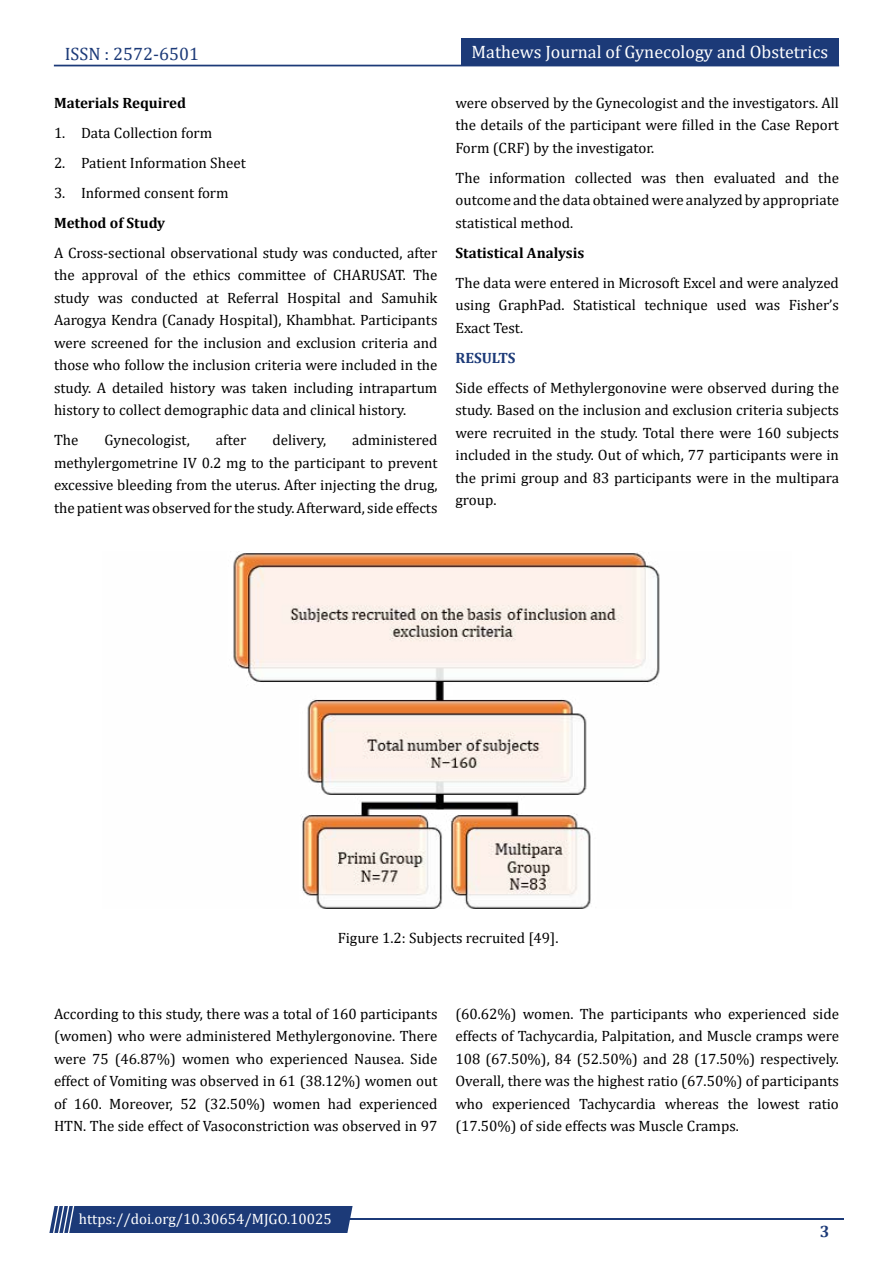
<style>
.page{position:relative;width:893px;height:1263px;background:#fff}
.page>*{position:absolute;margin:0;border:0;box-sizing:border-box;transform-origin:0 0}
.t1{font:18px "Cambria";color:#fff}
.t2{font:18px "Cambria";color:#1c3a78}
.t3{font:700 16.5px "Cambria";color:#1c3a78}
.t4{font:15px/22.5px "Cambria";color:#000;text-align:justify}
.t5{font:700 15px "Cambria";color:#000}
.t6{font:15px "Cambria";color:#fff}
.t7{font:700 15px "Cambria";color:#1c3a78}
</style>
<div class="page">
<div style="left:54px;top:65px;width:785px;height:1px;border:1px solid #1c3a78"></div>
<div style="left:461px;top:39px;width:378px;height:27px;background:#1c3a78"></div>
<hr style="left:310px;top:1219px;width:534px;height:1px;background:#1c3a78">
<div style="left:49px;top:1206px;width:304px;height:27px;background:#1c3a78"></div>
<img style="left:233px;top:552px;width:427px;height:356px">
<p class="t2" style="left:65px;top:43px;width:136px">ISSN : 2572-6501</p>
<p class="t5" style="left:54px;top:92px;width:134px">Materials Required</p>
<p class="t4" style="left:54px;top:121px;width:160px">1. Data Collection form</p>
<p class="t4" style="left:54px;top:151px;width:193px">2. Patient Information Sheet</p>
<p class="t4" style="left:54px;top:181px;width:176px">3. Informed consent form</p>
<p class="t5" style="left:54px;top:212px;width:113px">Method of Study</p>
<p class="t4" style="left:54px;top:241px;width:385px">A Cross-sectional observational study was conducted, after the approval of the ethics committee of CHARUSAT. The study was conducted at Referral Hospital and Samuhik Aarogya Kendra (Canady Hospital), Khambhat. Participants were screened for the inclusion and exclusion criteria and those who follow the inclusion criteria were included in the study. A detailed history was taken including intrapartum history to collect demographic data and clinical history.</p>
<p class="t4" style="left:54px;top:429px;width:26px">The</p>
<p class="t4" style="left:105px;top:429px;width:87px">Gynecologist,</p>
<p class="t4" style="left:216px;top:429px;width:32px">after</p>
<p class="t4" style="left:272px;top:429px;width:55px">delivery,</p>
<p class="t4" style="left:54px;top:429px;width:385px;text-indent:298px">administered methylergometrine IV 0.2 mg to the participant to prevent excessive bleeding from the uterus. After injecting the drug, the patient was observed for the study. Afterward, side effects</p>
<p class="t1" style="left:472px;top:41px;width:358px">Mathews Journal of Gynecology and Obstetrics</p>
<p class="t4" style="left:455px;top:91px;width:385px">were observed by the Gynecologist and the investigators. All the details of the participant were filled in the Case Report Form (CRF) by the investigator.</p>
<p class="t4" style="left:455px;top:166px;width:385px">The information collected was then evaluated and the outcome and the data obtained were analyzed by appropriate statistical method.</p>
<p class="t5" style="left:455px;top:242px;width:130px">Statistical Analysis</p>
<p class="t4" style="left:455px;top:271px;width:385px">The data were entered in Microsoft Excel and were analyzed using GraphPad. Statistical technique used was Fisher’s Exact Test.</p>
<p class="t7" style="left:455px;top:347px;width:61px">RESULTS</p>
<p class="t4" style="left:455px;top:376px;width:385px">Side effects of Methylergonovine were observed during the study. Based on the inclusion and exclusion criteria subjects were recruited in the study. Total there were 160 subjects included in the study. Out of which, 77 participants were in the primi group and 83 participants were in the multipara group.</p>
<p class="t4" style="left:338px;top:927px;width:222px">Figure 1.2: Subjects recruited [49].</p>
<p class="t4" style="left:54px;top:1002px;width:385px">According to this study, there was a total of 160 participants (women) who were administered Methylergonovine. There were 75 (46.87%) women who experienced Nausea. Side effect of Vomiting was observed in 61 (38.12%) women out of 160. Moreover, 52 (32.50%) women had experienced HTN. The side effect of Vasoconstriction was observed in 97</p>
<p class="t4" style="left:455px;top:1002px;width:385px">(60.62%) women. The participants who experienced side effects of Tachycardia, Palpitation, and Muscle cramps were 108 (67.50%), 84 (52.50%) and 28 (17.50%) respectively.<br>Overall, there was the highest ratio (67.50%) of participants who experienced Tachycardia whereas the lowest ratio (17.50%) of side effects was Muscle Cramps.</p>
<p class="t6" style="left:79px;top:1210px;width:254px">https://doi.org/10.30654/MJGO.10025</p>
<p class="t3" style="left:820px;top:1220px;width:11px">3</p>
</div>
